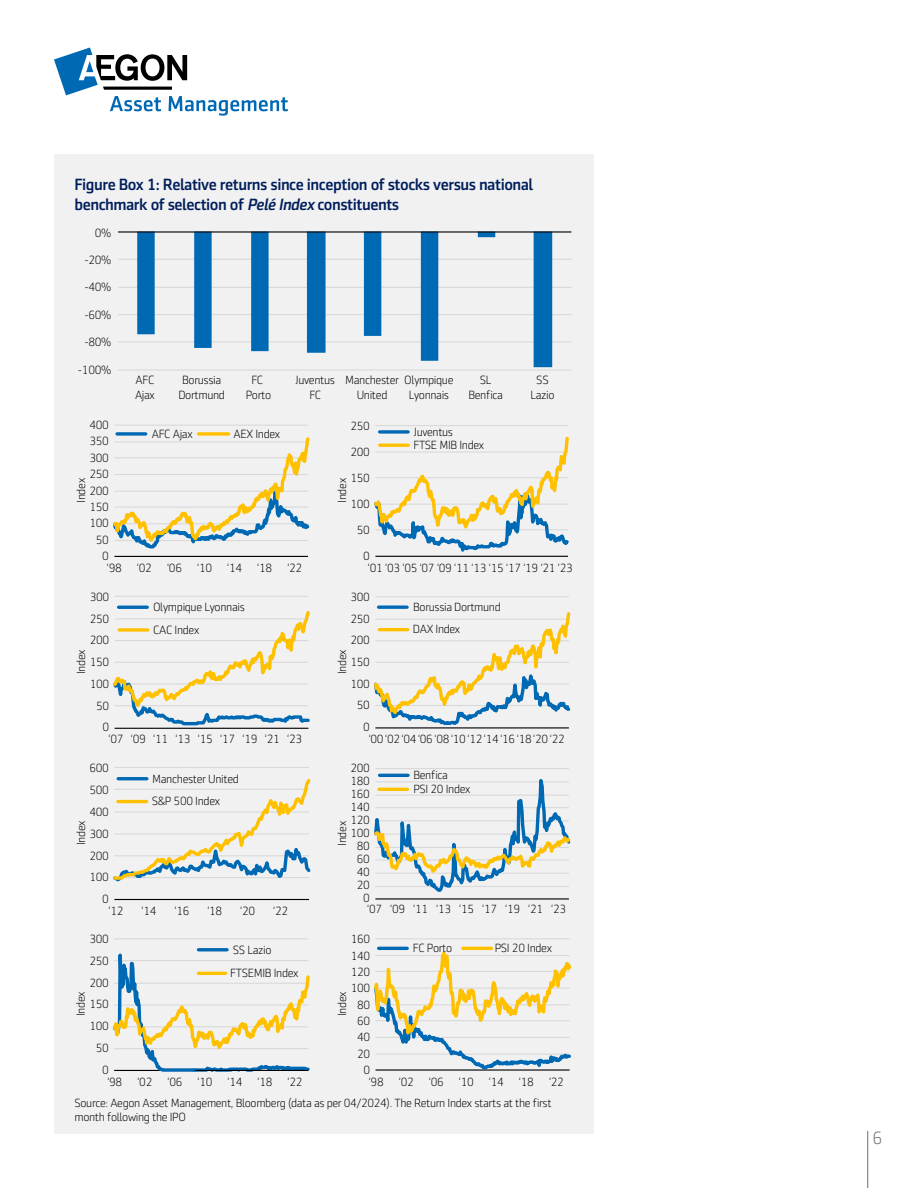
<style>
.page{position:relative;width:918px;height:1188px;background:#fff}
.page>*{position:absolute;margin:0;border:0;box-sizing:border-box;transform-origin:0 0}
.t1{font:300 18px "Sentico Sans DT";color:#6d6e71}
.t2{font:500 16.5px/19.8px "Sentico Sans DT";letter-spacing:-.03em;color:#001e5b}
.t3{font:300 12px/14.5px "Sentico Sans DT";letter-spacing:-.03em;color:#000}
.s1{font-style:italic}
</style>
<div class="page">
<hr style="left:867px;top:1131px;width:1px;height:57px;background:#6d6e71">
<svg style="left:54px;top:47px;width:234px;height:69px"></svg>
<div style="left:54px;top:154px;width:540px;height:980px;background:#f1f1f2"></div>
<hr style="left:118px;top:369px;width:453px;height:2px;background:#d9d9d9">
<hr style="left:118px;top:341px;width:453px;height:1px;background:#d9d9d9">
<hr style="left:118px;top:314px;width:453px;height:1px;background:#d9d9d9">
<hr style="left:118px;top:287px;width:453px;height:1px;background:#d9d9d9">
<hr style="left:118px;top:259px;width:453px;height:1px;background:#d9d9d9">
<svg style="left:137px;top:233px;width:415px;height:134px"></svg>
<hr style="left:118px;top:231px;width:453px;height:2px;background:#000">
<hr style="left:114px;top:556px;width:194px;height:1px;background:#000">
<svg style="left:113px;top:425px;width:197px;height:131px"></svg>
<svg style="left:117px;top:432px;width:29px;height:4px"></svg>
<svg style="left:199px;top:432px;width:30px;height:4px"></svg>
<hr style="left:114px;top:767px;width:195px;height:1px;background:#d9d9d9">
<svg style="left:112px;top:777px;width:199px;height:295px"></svg>
<hr style="left:118px;top:777px;width:29px;height:3px;background:#0069b4">
<hr style="left:118px;top:800px;width:29px;height:3px;background:#ffc000">
<hr style="left:115px;top:596px;width:193px;height:1px;background:#d9d9d9">
<hr style="left:115px;top:728px;width:193px;height:1px;background:#000">
<svg style="left:113px;top:608px;width:197px;height:118px"></svg>
<hr style="left:119px;top:606px;width:28px;height:3px;background:#0069b4">
<svg style="left:119px;top:628px;width:29px;height:4px"></svg>
<svg style="left:374px;top:425px;width:195px;height:132px"></svg>
<svg style="left:380px;top:430px;width:28px;height:4px"></svg>
<hr style="left:380px;top:444px;width:28px;height:3px;background:#ffc000">
<svg style="left:374px;top:938px;width:197px;height:133px"></svg>
<hr style="left:379px;top:947px;width:28px;height:3px;background:#0069b4">
<hr style="left:463px;top:947px;width:28px;height:3px;background:#ffc000">
<hr style="left:375px;top:898px;width:194px;height:2px;background:#000">
<svg style="left:374px;top:768px;width:197px;height:124px"></svg>
<hr style="left:380px;top:774px;width:28px;height:3px;background:#0069b4">
<hr style="left:379px;top:788px;width:28px;height:3px;background:#ffc000">
<hr style="left:375px;top:596px;width:194px;height:1px;background:#d9d9d9">
<svg style="left:374px;top:612px;width:197px;height:117px"></svg>
<svg style="left:379px;top:605px;width:28px;height:4px"></svg>
<hr style="left:379px;top:628px;width:29px;height:3px;background:#ffc000">
<h2 class="t2" style="left:75px;top:174px;width:460px">Figure Box 1: Relative returns since inception of stocks versus national benchmark of selection of <span class="s1">Pelé Index</span> constituents</h2>
<p class="t3" style="left:95px;top:225px;width:18px">0%</p>
<p class="t3" style="left:84px;top:253px;width:28px">-20%</p>
<p class="t3" style="left:84px;top:280px;width:28px">-40%</p>
<p class="t3" style="left:84px;top:308px;width:28px">-60%</p>
<p class="t3" style="left:84px;top:335px;width:28px">-80%</p>
<p class="t3" style="left:78px;top:363px;width:35px">-100%</p>
<p class="t3" style="left:90px;top:418px;width:21px">400</p>
<p class="t3" style="left:90px;top:434px;width:21px">350</p>
<p class="t3" style="left:90px;top:451px;width:21px">300</p>
<p class="t3" style="left:90px;top:467px;width:21px">250</p>
<p class="t3" style="left:74px;top:503px;width:26px;rotate:-90deg">Index</p>
<p class="t3" style="left:90px;top:483px;width:21px">200</p>
<p class="t3" style="left:90px;top:500px;width:21px">150</p>
<p class="t3" style="left:90px;top:516px;width:21px">100</p>
<p class="t3" style="left:96px;top:533px;width:15px">50</p>
<p class="t3" style="left:102px;top:549px;width:8px">0</p>
<p class="t3" style="left:135px;top:373px;width:21px">AFC<br>Ajax</p>
<p class="t3" style="left:178px;top:373px;width:48px;text-align:center">Borussia<br>Dortmund</p>
<p class="t3" style="left:246px;top:373px;width:27px;text-align:center">FC<br>Porto</p>
<p class="t3" style="left:296px;top:373px;width:41px;text-align:center">Juventus<br>FC</p>
<p class="t3" style="left:357px;top:373px;width:98px;text-indent:-12px">Manchester Olympique<br>United</p>
<p class="t3" style="left:409px;top:388px;width:42px">Lyonnais</p>
<p class="t3" style="left:468px;top:373px;width:36px;text-align:center">SL<br>Benfica</p>
<p class="t3" style="left:530px;top:373px;width:26px;text-align:center">SS<br>Lazio</p>
<p class="t3" style="left:152px;top:427px;width:42px">AFC Ajax</p>
<p class="t3" style="left:234px;top:427px;width:48px">AEX Index</p>
<p class="t3" style="left:351px;top:418px;width:21px">250</p>
<p class="t3" style="left:351px;top:444px;width:21px">200</p>
<p class="t3" style="left:351px;top:470px;width:21px">150</p>
<p class="t3" style="left:335px;top:503px;width:26px;rotate:-90deg">Index</p>
<p class="t3" style="left:351px;top:496px;width:21px">100</p>
<p class="t3" style="left:357px;top:523px;width:15px">50</p>
<p class="t3" style="left:363px;top:549px;width:8px">0</p>
<p class="t3" style="left:414px;top:425px;width:72px;line-height:13.4px">Juventus<br>FTSE MIB Index</p>
<p class="t3" style="left:107px;top:561px;width:197px">‘98 ‘02 ‘06 ‘10 ‘14 ‘18 ‘22</p>
<p class="t3" style="left:368px;top:561px;width:207px">‘01 ‘03 ‘05 ‘07 ‘09 ‘11 ‘13 ‘15 ‘17 ‘19 ‘21 ‘23</p>
<p class="t3" style="left:90px;top:590px;width:21px">300</p>
<p class="t3" style="left:90px;top:611px;width:21px">250</p>
<p class="t3" style="left:153px;top:596px;width:93px;line-height:22.6px">Olympique Lyonnais<br>CAC Index</p>
<p class="t3" style="left:351px;top:590px;width:21px">300</p>
<p class="t3" style="left:351px;top:612px;width:21px">250</p>
<p class="t3" style="left:413px;top:596px;width:89px;line-height:22.5px">Borussia Dortmund<br>DAX Index</p>
<p class="t3" style="left:90px;top:633px;width:21px">200</p>
<p class="t3" style="left:351px;top:633px;width:21px">200</p>
<p class="t3" style="left:74px;top:674px;width:26px;rotate:-90deg">Index</p>
<p class="t3" style="left:90px;top:655px;width:21px">150</p>
<p class="t3" style="left:335px;top:674px;width:26px;rotate:-90deg">Index</p>
<p class="t3" style="left:351px;top:655px;width:21px">150</p>
<p class="t3" style="left:90px;top:677px;width:21px">100</p>
<p class="t3" style="left:351px;top:676px;width:21px">100</p>
<p class="t3" style="left:96px;top:698px;width:15px">50</p>
<p class="t3" style="left:357px;top:698px;width:15px">50</p>
<p class="t3" style="left:102px;top:720px;width:8px">0</p>
<p class="t3" style="left:363px;top:720px;width:8px">0</p>
<p class="t3" style="left:108px;top:732px;width:196px">‘07 ‘09 ‘11 ‘13 ‘15 ‘17 ‘19 ‘21 ‘23</p>
<p class="t3" style="left:368px;top:732px;width:198px">‘00‘02‘04‘06‘08‘10‘12‘14‘16‘18‘20‘22</p>
<p class="t3" style="left:90px;top:761px;width:21px">600</p>
<p class="t3" style="left:90px;top:783px;width:21px">500</p>
<p class="t3" style="left:90px;top:805px;width:21px">400</p>
<p class="t3" style="left:74px;top:845px;width:26px;rotate:-90deg">Index</p>
<p class="t3" style="left:90px;top:827px;width:21px">300</p>
<p class="t3" style="left:90px;top:848px;width:21px">200</p>
<p class="t3" style="left:152px;top:767px;width:89px;line-height:22.8px">Manchester United<br>S&amp;P 500 Index</p>
<p class="t3" style="left:351px;top:761px;width:21px">200</p>
<p class="t3" style="left:351px;top:774px;width:21px">180</p>
<p class="t3" style="left:351px;top:787px;width:21px">160</p>
<p class="t3" style="left:351px;top:800px;width:21px">140</p>
<p class="t3" style="left:351px;top:813px;width:21px">120</p>
<p class="t3" style="left:335px;top:846px;width:26px;rotate:-90deg">Index</p>
<p class="t3" style="left:351px;top:826px;width:21px">100</p>
<p class="t3" style="left:357px;top:839px;width:15px">80</p>
<p class="t3" style="left:357px;top:852px;width:15px">60</p>
<p class="t3" style="left:413px;top:768px;width:59px;line-height:14px">Benfica<br>PSI 20 Index</p>
<p class="t3" style="left:90px;top:870px;width:21px">100</p>
<p class="t3" style="left:357px;top:865px;width:15px">40</p>
<p class="t3" style="left:357px;top:878px;width:15px">20</p>
<p class="t3" style="left:102px;top:892px;width:8px">0</p>
<p class="t3" style="left:108px;top:903px;width:17px">‘12</p>
<p class="t3" style="left:141px;top:903px;width:17px">‘14</p>
<p class="t3" style="left:174px;top:903px;width:17px">‘16</p>
<p class="t3" style="left:207px;top:903px;width:17px">‘18</p>
<p class="t3" style="left:240px;top:903px;width:17px">‘20</p>
<p class="t3" style="left:273px;top:903px;width:17px">‘22</p>
<p class="t3" style="left:363px;top:891px;width:8px">0</p>
<p class="t3" style="left:367px;top:902px;width:201px">‘07 ‘09 ‘11 ‘13 ‘15 ‘17 ‘19 ‘21 ‘23</p>
<p class="t3" style="left:89px;top:932px;width:21px">300</p>
<p class="t3" style="left:89px;top:954px;width:21px">250</p>
<p class="t3" style="left:89px;top:975px;width:21px">200</p>
<p class="t3" style="left:74px;top:1016px;width:26px;rotate:-90deg">Index</p>
<p class="t3" style="left:89px;top:997px;width:21px">150</p>
<p class="t3" style="left:89px;top:1019px;width:21px">100</p>
<p class="t3" style="left:230px;top:938px;width:70px;line-height:23.5px">SS Lazio<br>FTSEMIB Index</p>
<p class="t3" style="left:351px;top:932px;width:21px">160</p>
<p class="t3" style="left:351px;top:948px;width:21px">140</p>
<p class="t3" style="left:351px;top:965px;width:21px">120</p>
<p class="t3" style="left:351px;top:981px;width:21px">100</p>
<p class="t3" style="left:335px;top:1016px;width:26px;rotate:-90deg">Index</p>
<p class="t3" style="left:357px;top:997px;width:15px">80</p>
<p class="t3" style="left:357px;top:1014px;width:15px">60</p>
<p class="t3" style="left:413px;top:941px;width:41px">FC Porto</p>
<p class="t3" style="left:495px;top:941px;width:59px">PSI 20 Index</p>
<p class="t3" style="left:96px;top:1041px;width:15px">50</p>
<p class="t3" style="left:357px;top:1030px;width:15px">40</p>
<p class="t3" style="left:357px;top:1047px;width:15px">20</p>
<p class="t3" style="left:102px;top:1062px;width:8px">0</p>
<p class="t3" style="left:363px;top:1063px;width:8px">0</p>
<p class="t3" style="left:107px;top:1074px;width:197px">‘98 ‘02 ‘06 ‘10 ‘14 ‘18 ‘22</p>
<p class="t3" style="left:368px;top:1074px;width:197px">‘98 ‘02 ‘06 ‘10 ‘14 ‘18 ‘22</p>
<p class="t3" style="left:75px;top:1096px;width:479px">Source: Aegon Asset Management, Bloomberg (data as per 04/2024). The Return Index starts at the first month following the IPO</p>
<h1 class="t1" style="left:873px;top:1128px;width:12px">6</h1>
</div>
